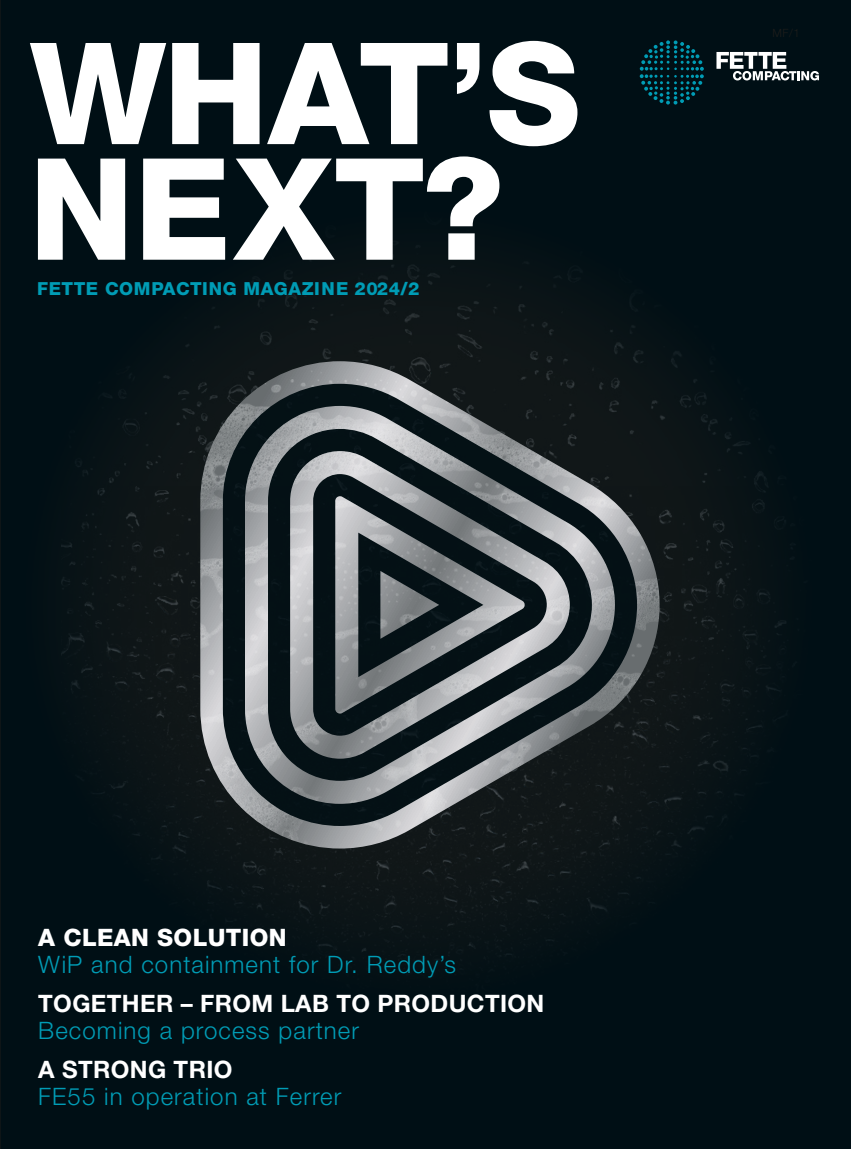
<style>
.page{position:relative;width:851px;height:1149px;background:#fff}
.page>*{position:absolute;margin:0;border:0;box-sizing:border-box;transform-origin:0 0}
.t1{font:300 24px "Helvetica Neue LT Pro";letter-spacing:.045em;color:#009cb5}
.t2{font:700 24px "Helvetica Neue LT Pro";letter-spacing:.015em;color:#fff}
.t3{font:800 24px "Helvetica Neue LT Pro";letter-spacing:.015em;color:#fff}
.t4{font:800 18px "Helvetica Neue LT Pro";letter-spacing:.03em;color:#009cb5}
</style>
<div class="page">
<div style="left:1px;top:0;width:849px;height:1148px;background:#000f15"></div>
<img style="left:61px;top:206px;width:754px;height:795px">
<img style="left:200px;top:361px;width:459px;height:487px">
<svg style="left:716px;top:52px;width:102px;height:28px"></svg>
<svg style="left:639px;top:40px;width:64px;height:64px"></svg>
<svg style="left:38px;top:156px;width:461px;height:103px"></svg>
<svg style="left:30px;top:41px;width:547px;height:105px"></svg>
<hr style="left:0;top:0;width:1px;height:1148px;background:#1d1d1b">
<p class="t4" style="left:37px;top:277px;width:384px">FETTE COMPACTING MAGAZINE 2024/2</p>
<p class="t3" style="left:38px;top:922px;width:250px">A CLEAN SOLUTION</p>
<p class="t1" style="left:38px;top:949px;width:419px">WiP and containment for Dr. Reddy’s</p>
<p class="t2" style="left:38px;top:988px;width:507px">TOGETHER – FROM LAB TO PRODUCTION</p>
<p class="t1" style="left:38px;top:1015px;width:322px">Becoming a process partner</p>
<p class="t2" style="left:38px;top:1054px;width:196px">A STRONG TRIO</p>
<p class="t1" style="left:38px;top:1081px;width:304px">FE55 in operation at Ferrer</p>
</div>
